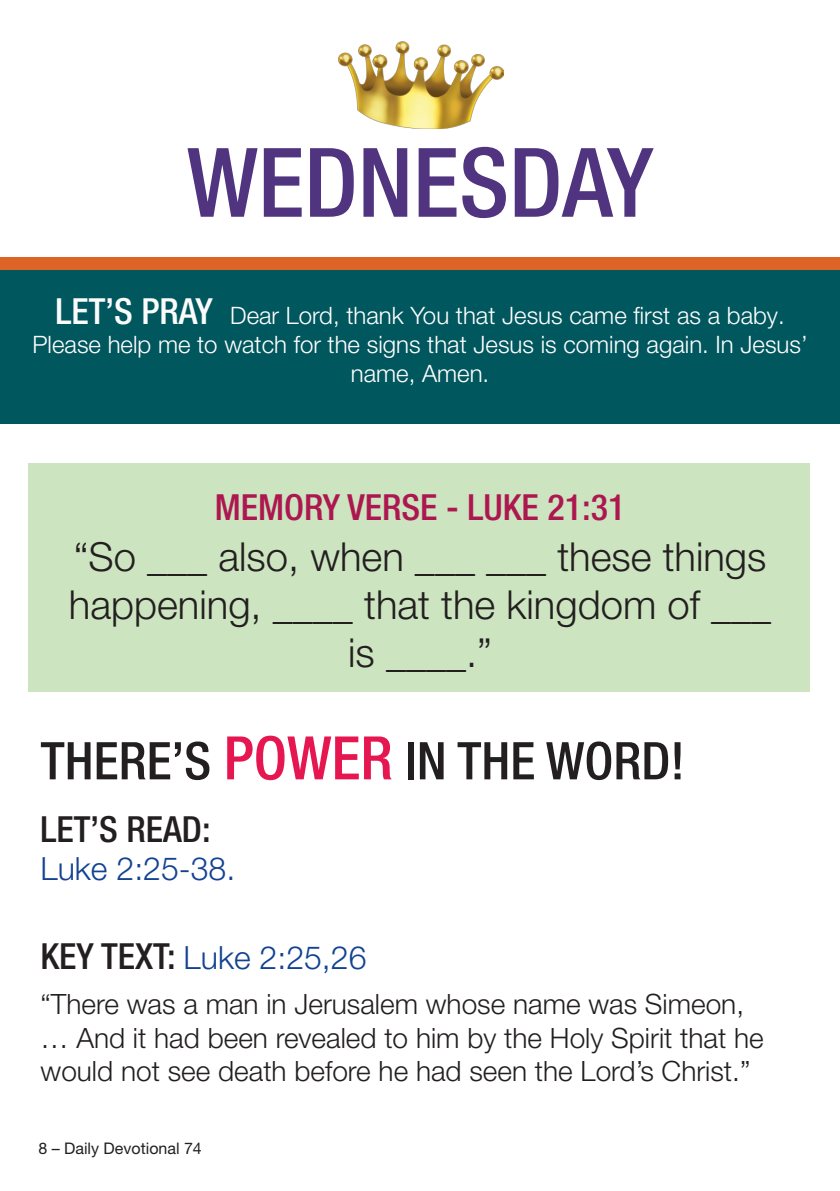
<style>
.page{position:relative;width:840px;height:1191px;background:#fff}
.page>*{position:absolute;margin:0;border:0;box-sizing:border-box;transform-origin:0 0}
.t1{font:500 condensed 96px "Helvetica Neue LT Pro";color:#50347f}
.t2{font:500 condensed 52px "Helvetica Neue LT Pro";color:#231f20}
.t3{font:300 40px/48px "Helvetica Neue LT Pro";color:#231f20;text-align:center}
.t4{font:500 condensed 36px "Helvetica Neue LT Pro";color:#ad1750}
.t5{font:500 condensed 36px "Helvetica Neue LT Pro";color:#231f20}
.t6{font:300 32px "Helvetica Neue LT Pro";color:#124291}
.t7{font:300 28px/33.6px "Helvetica Neue LT Pro";color:#231f20}
.t8{font:300 24px "Helvetica Neue LT Pro";color:#fff}
.t9{font:16px "Helvetica Neue LT Pro";color:#231f20}
.s1{font-weight:500;font-stretch:condensed;font-size:36px;color:#fcfbfc}
.s2{font-size:60px;color:#e51650}
.s3{font-weight:500;font-stretch:condensed;font-size:36px;color:#231f20}
</style>
<div class="page">
<div style="left:28px;top:463px;width:781px;height:228px;background:#cce4bf"></div>
<img style="left:338px;top:41px;width:165px;height:87px">
<div style="left:0;top:257px;width:839px;height:166px;background:#00575e"></div>
<div style="left:0;top:257px;width:839px;height:12px;background:#dd6327"></div>
<p class="t1" style="left:187px;top:125px;width:467px">WEDNESDAY</p>
<p class="t8" style="left:55px;top:301px;width:730px"><span class="s1">LET’S PRAY</span> Dear Lord, thank You that Jesus came first as a baby.</p>
<p class="t8" style="left:32px;top:330px;width:776px">Please help me to watch for the signs that Jesus is coming again. In Jesus’</p>
<p class="t8" style="left:351px;top:359px;width:140px">name, Amen.</p>
<p class="t4" style="left:215px;top:486px;width:412px">MEMORY VERSE - LUKE 21:31</p>
<p class="t3" style="left:74px;top:532px;width:693px">“So ___ also, when ___ ___ these things</p>
<p class="t3" style="left:69px;top:580px;width:703px">happening, ____ that the kingdom of ___ is ____.”</p>
<h2 class="t2" style="left:41px;top:730px;width:645px">THERE’S <span class="s2">POWER</span> IN THE WORD!</h2>
<p class="t5" style="left:41px;top:807px;width:171px">LET’S READ:</p>
<p class="t6" style="left:41px;top:849px;width:196px">Luke 2:25-38.</p>
<p class="t6" style="left:41px;top:938px;width:327px"><span class="s3">KEY TEXT:</span> Luke 2:25,26</p>
<p class="t7" style="left:41px;top:986px;width:724px">“There was a man in Jerusalem whose name was Simeon, … And it had been revealed to him by the Holy Spirit that he would not see death before he had seen the Lord’s Christ.”</p>
<p class="t9" style="left:38px;top:1138px;width:165px">8 – Daily Devotional 74</p>
</div>
